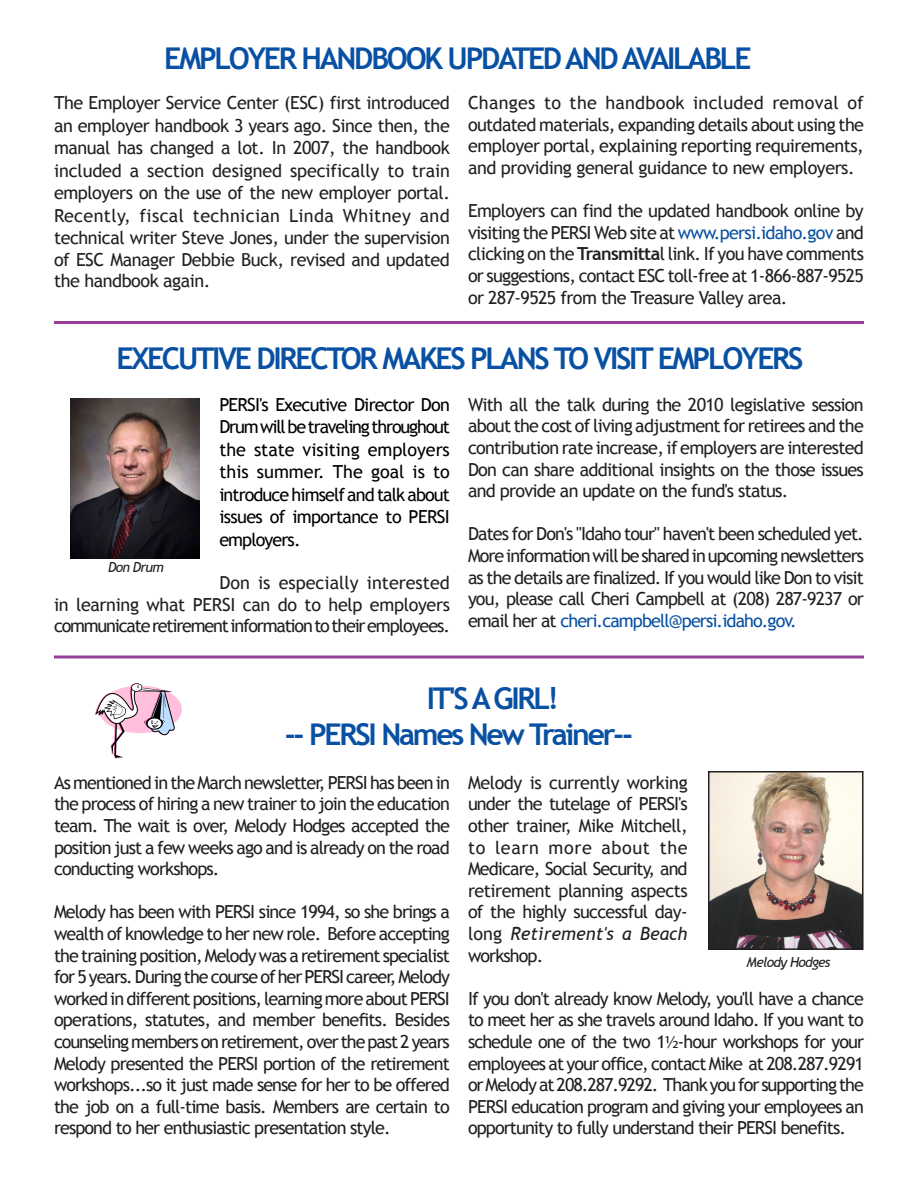
<style>
.page{position:relative;width:918px;height:1188px;background:#fff}
.page>*{position:absolute;margin:0;border:0;box-sizing:border-box;transform-origin:0 0}
.t1{font:700 30px "Trebuchet MS";letter-spacing:-.075em;color:#0850a3}
.Body_text{font:18px/21.6px "Trebuchet MS";letter-spacing:-.05em;color:#231f20;text-align:justify}
.Newsletter_Body_Text{font:18px/22.2px "Trebuchet MS";letter-spacing:-.025em;color:#231f20;text-align:justify}
.t2{font:18px/22.5px "Trebuchet MS";letter-spacing:-.045em;color:#000;text-align:justify}
.Body_text-2{font:italic 13.8px "Trebuchet MS";letter-spacing:-.05em;color:#231f20}
.s1{color:#0850a3}
.s2{font-weight:700}
.s3{font-style:italic}
.s4{font-family:"Myriad Pro"}
</style>
<div class="page">
<hr style="left:54px;top:656px;width:810px;height:2px;background:#973f97">
<img style="left:711px;top:774px;width:150px;height:173px">
<div style="left:708px;top:771px;width:156px;height:179px;border:2px solid #231f20"></div>
<svg style="left:95px;top:683px;width:87px;height:76px"></svg>
<hr style="left:54px;top:321px;width:810px;height:3px;background:#973f97">
<img style="left:71px;top:398px;width:128px;height:161px">
<p class="t1" style="left:164px;top:39px;width:589px">EMPLOYER HANDBOOK UPDATED AND AVAILABLE</p>
<p class="Newsletter_Body_Text" style="left:54px;top:92px;width:397px">The Employer Service Center (ESC) first introduced an employer handbook 3 years ago. Since then, the manual has changed a lot. In 2007, the handbook included a section designed specifically to train employers on the use of the new employer portal.<br>Recently, fiscal technician Linda Whitney and technical writer Steve Jones, under the supervision of ESC Manager Debbie Buck, revised and updated the handbook again.</p>
<p class="Newsletter_Body_Text" style="left:468px;top:92px;width:398px;line-height:21.6px">Changes to the handbook included removal of outdated materials, expanding details about using the employer portal, explaining reporting requirements, and providing general guidance to new employers.</p>
<p class="Body_text" style="left:468px;top:200px;width:397px">Employers can find the updated handbook online by visiting the PERSI Web site at <span class="s1">www.persi.idaho.gov</span> and clicking on the <span class="s2">Transmitta</span>l link. If you have comments or suggestions, contact ESC toll-free at 1-866-887-9525 or 287-9525 from the Treasure Valley area.</p>
<p class="t1" style="left:117px;top:339px;width:688px">EXECUTIVE DIRECTOR MAKES PLANS TO VISIT EMPLOYERS</p>
<p class="t2" style="left:219px;top:393px;width:232px">PERSI's Executive Director Don Drum will be traveling throughout the state visiting employers this summer. The goal is to introduce himself and talk about issues of importance to PERSI employers.</p>
<p class="Body_text" style="left:54px;top:572px;width:398px;text-indent:165px">Don is especially interested in learning what PERSI can do to help employers communicate retirement information to their employees.</p>
<p class="Body_text" style="left:468px;top:394px;width:397px">With all the talk during the 2010 legislative session about the cost of living adjustment for retirees and the contribution rate increase, if employers are interested Don can share additional insights on the those issues and provide an update on the fund's status.</p>
<p class="Body_text" style="left:468px;top:523px;width:398px">Dates for Don's "Idaho tour" haven't been scheduled yet.<br>More information will be shared in upcoming newsletters as the details are finalized. If you would like Don to visit you, please call Cheri Campbell at (208) 287-9237 or email her at <span class="s1">cheri.campbell@persi.idaho.gov.</span></p>
<p class="Body_text-2" style="left:108px;top:559px;width:57px">Don Drum</p>
<p class="t1" style="left:427px;top:680px;width:134px">IT'S A GIRL!</p>
<p class="t1" style="left:285px;top:716px;width:350px">-- PERSI Names New Trainer--</p>
<p class="Body_text" style="left:54px;top:772px;width:398px">As mentioned in the March newsletter, PERSI has been in the process of hiring a new trainer to join the education team. The wait is over, Melody Hodges accepted the position just a few weeks ago and is already on the road conducting workshops.</p>
<p class="Body_text" style="left:54px;top:901px;width:397px">Melody has been with PERSI since 1994, so she brings a wealth of knowledge to her new role. Before accepting the training position, Melody was a retirement specialist for 5 years. During the course of her PERSI career, Melody worked in different positions, learning more about PERSI operations, statutes, and member benefits. Besides counseling members on retirement, over the past 2 years Melody presented the PERSI portion of the retirement workshops...so it just made sense for her to be offered the job on a full-time basis. Members are certain to respond to her enthusiastic presentation style.</p>
<p class="Body_text" style="left:468px;top:772px;width:221px">Melody is currently working under the tutelage of PERSI's other trainer, Mike Mitchell, to learn more about the Medicare, Social Security, and retirement planning aspects of the highly successful day&shy;long <span class="s3">Retirement's a Beach </span>workshop.</p>
<p class="Body_text" style="left:468px;top:988px;width:398px">If you don't already know Melody, you'll have a chance to meet her as she travels around Idaho. If you want to schedule one of the two 1<span class="s4">½</span>-hour workshops for your employees at your office, contact Mike at 208.287.9291 or Melody at 208.287.9292. Thank you for supporting the PERSI education program and giving your employees an opportunity to fully understand their PERSI benefits.</p>
<p class="Body_text-2" style="left:747px;top:954px;width:85px">Melody Hodges</p>
</div>
